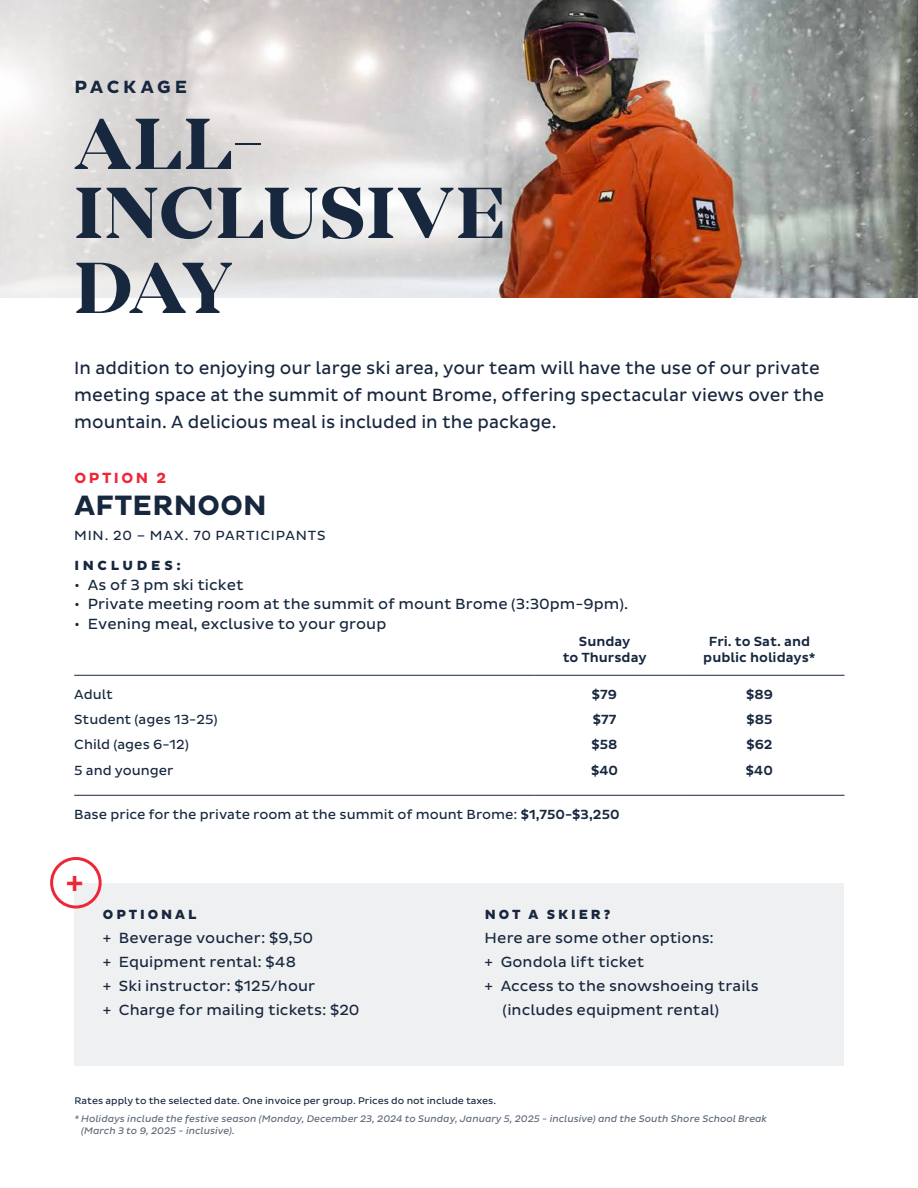
<style>
.page{position:relative;width:918px;height:1188px;background:#fff}
.page>*{position:absolute;margin:0;border:0;box-sizing:border-box;transform-origin:0 0}
.t1{font:700 75px/72px "Mirador";letter-spacing:.015em;color:#17273e}
.t2{font:500 31.5px "Pluto Sans";color:#ee2737}
.t3{font:700 28.5px "Pluto Sans";letter-spacing:.01em;color:#17273e}
.t4{font:18px/27px "Pluto Sans";color:#17273e;scale:.96 1}
.t5{font:700 18px "Pluto Sans";letter-spacing:.2em;color:#17273e}
.t6{font:15px/24px "Pluto Sans";letter-spacing:.005em;color:#17273e}
.t7{font:700 15px "Pluto Sans";letter-spacing:.17em;color:#ee2737}
.t8{font:13.5px "Pluto Sans";color:#17273e}
.t9{font:500 13.5px/16.2px "Pluto Sans";color:#17273e;text-align:center}
.t10{font:13.5px "Pluto Sans";letter-spacing:.06em;color:#17273e}
.t11{font:800 13.5px "Pluto Sans";letter-spacing:.215em;color:#17273e}
.t12{font:800 13.5px "Pluto Sans";letter-spacing:.275em;color:#17273e}
.t13{font:italic 9.75px/11.7px "Pluto Sans";color:#5d6878}
.t14{font:9.75px "Pluto Sans";color:#17273e}
.s1{font-weight:500}
</style>
<div class="page">
<img style="left:632px;top:0;width:286px;height:297px">
<svg style="left:0;top:0;width:632px;height:297px;background:#cec0bb"></svg>
<hr style="left:74px;top:675px;width:461px;height:1px;background:#17273e">
<hr style="left:535px;top:675px;width:153px;height:1px;background:#17273e">
<hr style="left:688px;top:675px;width:156px;height:1px;background:#17273e">
<hr style="left:74px;top:795px;width:461px;height:1px;background:#17273e">
<hr style="left:535px;top:795px;width:153px;height:1px;background:#17273e">
<hr style="left:688px;top:795px;width:156px;height:1px;background:#17273e">
<div style="left:75px;top:883px;width:769px;height:183px;background:#eff0f1"></div>
<div style="left:50px;top:857px;width:52px;height:52px;border:3px solid #ee2737;border-radius:50%"></div>
<p class="t5" style="left:74px;top:77px;width:114px">PACKAGE</p>
<h1 class="t1" style="left:75px;top:110px;width:432px">ALL-<br>INCLUSIVE<br>DAY</h1>
<p class="t4" style="left:74px;top:354px;width:783px">In addition to enjoying our large ski area, your team will have the use of our private meeting space at the summit of mount Brome, offering spectacular views over the mountain. A delicious meal is included in the package.</p>
<p class="t7" style="left:74px;top:470px;width:93px">OPTION 2</p>
<h3 class="t3" style="left:74px;top:490px;width:194px">AFTERNOON</h3>
<p class="t10" style="left:74px;top:528px;width:253px">MIN. 20 – MAX. 70 PARTICIPANTS</p>
<p class="t12" style="left:74px;top:558px;width:108px">INCLUDES:</p>
<p class="t6" style="left:74px;top:573px;width:171px">• As of 3 pm ski ticket</p>
<p class="t6" style="left:74px;top:593px;width:555px">• Private meeting room at the summit of mount Brome (3:30pm-9pm).</p>
<p class="t6" style="left:74px;top:612px;width:314px">• Evening meal, exclusive to your group</p>
<p class="t9" style="left:563px;top:633px;width:86px">Sunday<br>to Thursday</p>
<p class="t9" style="left:703px;top:633px;width:114px">Fri. to Sat. and public holidays*</p>
<p class="t8" style="left:74px;top:687px;width:40px">Adult</p>
<p class="t9" style="left:592px;top:687px;width:27px">$79</p>
<p class="t9" style="left:746px;top:687px;width:28px">$89</p>
<p class="t8" style="left:74px;top:712px;width:145px">Student (ages 13-25)</p>
<p class="t9" style="left:593px;top:712px;width:25px">$77</p>
<p class="t9" style="left:746px;top:712px;width:28px">$85</p>
<p class="t8" style="left:74px;top:737px;width:116px">Child (ages 6-12)</p>
<p class="t9" style="left:592px;top:737px;width:28px">$58</p>
<p class="t9" style="left:746px;top:737px;width:28px">$62</p>
<p class="t8" style="left:74px;top:763px;width:101px">5 and younger</p>
<p class="t9" style="left:591px;top:763px;width:28px">$40</p>
<p class="t9" style="left:746px;top:763px;width:28px">$40</p>
<p class="t8" style="left:74px;top:807px;width:547px">Base price for the private room at the summit of mount Brome: <span class="s1">$1,750-$3,250</span></p>
<h2 class="t2" style="left:66px;top:865px;width:19px">+</h2>
<p class="t11" style="left:103px;top:906px;width:95px">OPTIONAL</p>
<p class="t6" style="left:103px;top:926px;width:258px">+ Beverage voucher: $9,50<br>+ Equipment rental: $48<br>+ Ski instructor: $125/hour<br>+ Charge for mailing tickets: $20</p>
<p class="t11" style="left:485px;top:906px;width:127px">NOT A SKIER?</p>
<p class="t6" style="left:485px;top:926px;width:231px">Here are some other options:</p>
<p class="t6" style="left:485px;top:950px;width:161px">+ Gondola lift ticket</p>
<p class="t6" style="left:485px;top:974px;width:276px">+ Access to the snowshoeing trails</p>
<p class="t6" style="left:503px;top:998px;width:218px">(includes equipment rental)</p>
<p class="t14" style="left:75px;top:1095px;width:423px">Rates apply to the selected date. One invoice per group. Prices do not include taxes.</p>
<p class="t13" style="left:81px;top:1113px;width:687px;text-indent:-7px">* Holidays include the festive season (Monday, December 23, 2024 to Sunday, January 5, 2025 - inclusive) and the South Shore School Break (March 3 to 9, 2025 - inclusive).</p>
</div>
